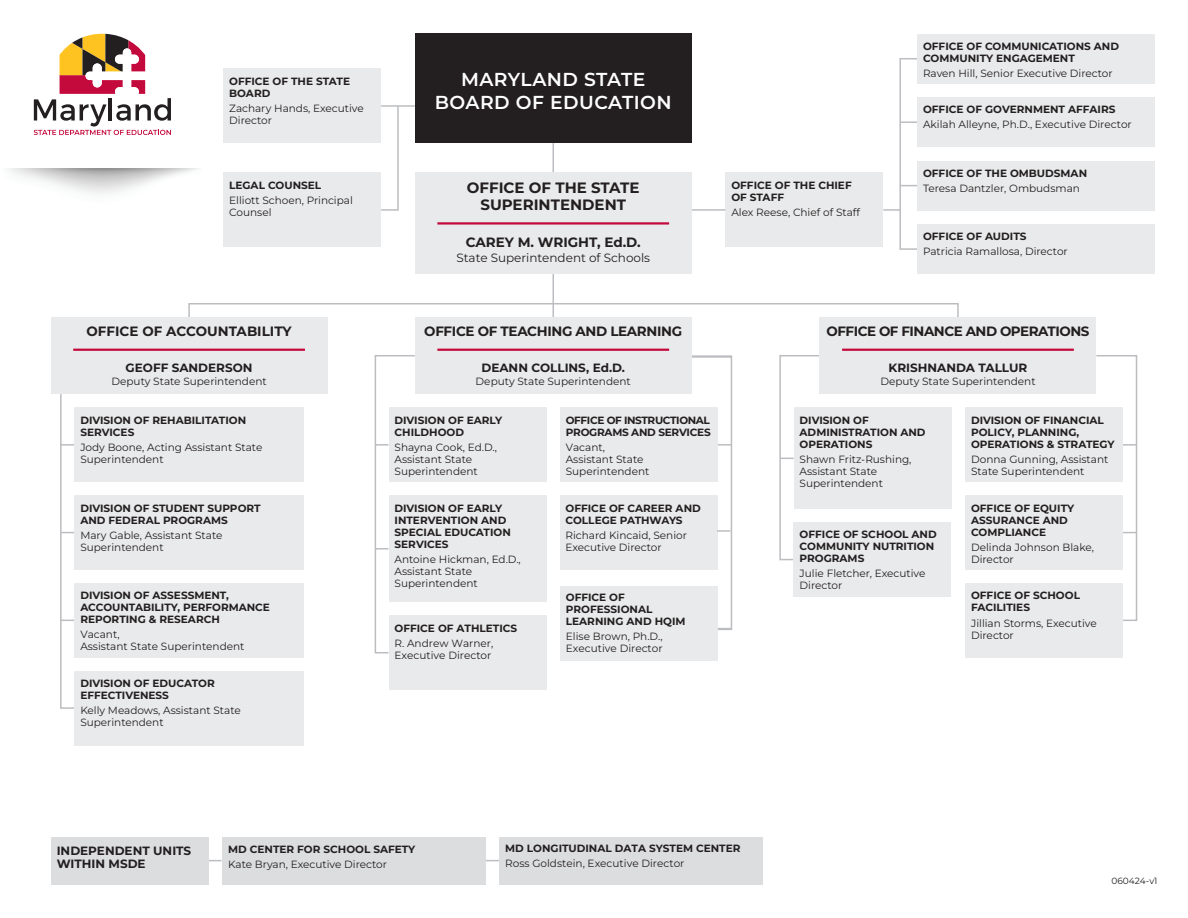
<style>
.page{position:relative;width:1188px;height:918px;background:#fff}
.page>*{position:absolute;margin:0;border:0;box-sizing:border-box;transform-origin:0 0}
.t1{font:600 18.75px/22.5px "Montserrat";letter-spacing:.025em;color:#fff;text-align:center}
.t2{font:700 15px/16.5px "Montserrat";color:#231f20;text-align:center}
.t3{font:700 13.5px "Montserrat";letter-spacing:-.025em;color:#231f20}
.t4{font:700 13.5px "Montserrat";color:#231f20}
.t5{font:700 12px/13.5px "Montserrat";color:#231f20}
.t6{font:12px "Montserrat";color:#231f20}
.t7{font:10.5px/12px "Montserrat";color:#231f20}
.t8{font:700 10.5px/12px "Montserrat";color:#231f20}
.t9{font:10.5px/12px "Montserrat";color:#231f20}
.t10{font:700 10.5px/12px "Montserrat";color:#231f20}
.t11{font:700 10.5px/12px "Montserrat";letter-spacing:-.035em;color:#231f20}
.t12{font:9px "Montserrat";color:#231f20}
.s1{font-weight:700}
.s2{font-style:inherit}
</style>
<div class="page">
<div style="left:560px;top:495px;width:158px;height:75px;background:#e9eaeb"></div>
<div style="left:725px;top:173px;width:158px;height:74px;background:#e9eaeb"></div>
<div style="left:223px;top:173px;width:158px;height:74px;background:#e9eaeb"></div>
<div style="left:223px;top:69px;width:158px;height:74px;background:#e9eaeb"></div>
<svg style="left:34px;top:34px;width:137px;height:101px"></svg>
<svg style="left:380px;top:107px;width:19px;height:104px"></svg>
<hr style="left:381px;top:105px;width:34px;height:2px;background:#bcbdc0">
<hr style="left:553px;top:143px;width:1px;height:30px;background:#bcbdc0">
<div style="left:415px;top:34px;width:277px;height:109px;background:#231f20"></div>
<hr style="left:692px;top:209px;width:33px;height:2px;background:#bcbdc0">
<hr style="left:553px;top:274px;width:1px;height:59px;background:#bcbdc0">
<div style="left:415px;top:173px;width:277px;height:101px;background:#e9eaeb"></div>
<svg style="left:883px;top:209px;width:16px;height:2px"></svg>
<div style="left:899px;top:58px;width:19px;height:192px;border:2px solid #bcbdc0"></div>
<svg style="left:900px;top:121px;width:17px;height:2px"></svg>
<svg style="left:900px;top:185px;width:17px;height:1px"></svg>
<hr style="left:437px;top:222px;width:232px;height:3px;background:#c40a3c">
<div style="left:965px;top:495px;width:158px;height:75px;background:#e9eaeb"></div>
<div style="left:965px;top:408px;width:158px;height:74px;background:#e9eaeb"></div>
<div style="left:794px;top:408px;width:158px;height:101px;background:#e9eaeb"></div>
<div style="left:74px;top:495px;width:230px;height:75px;background:#e9eaeb"></div>
<div style="left:74px;top:671px;width:230px;height:74px;background:#e9eaeb"></div>
<div style="left:74px;top:583px;width:230px;height:74px;background:#e9eaeb"></div>
<svg style="left:60px;top:394px;width:16px;height:315px"></svg>
<div style="left:74px;top:408px;width:230px;height:74px;background:#e9eaeb"></div>
<div style="left:560px;top:408px;width:158px;height:74px;background:#e9eaeb"></div>
<div style="left:560px;top:586px;width:158px;height:74px;background:#e9eaeb"></div>
<div style="left:389px;top:495px;width:158px;height:107px;background:#e9eaeb"></div>
<div style="left:389px;top:408px;width:158px;height:74px;background:#e9eaeb"></div>
<div style="left:917px;top:224px;width:237px;height:50px;background:#e9eaeb"></div>
<div style="left:917px;top:161px;width:237px;height:50px;background:#e9eaeb"></div>
<div style="left:917px;top:97px;width:237px;height:50px;background:#e9eaeb"></div>
<div style="left:917px;top:34px;width:237px;height:50px;background:#e9eaeb"></div>
<svg style="left:209px;top:860px;width:13px;height:1px"></svg>
<svg style="left:485px;top:860px;width:14px;height:1px"></svg>
<div style="left:222px;top:837px;width:263px;height:47px;background:#dcdddf"></div>
<div style="left:51px;top:837px;width:158px;height:47px;background:#dcdddf"></div>
<div style="left:499px;top:837px;width:263px;height:47px;background:#dcdddf"></div>
<svg style="left:779px;top:354px;width:42px;height:207px"></svg>
<div style="left:188px;top:303px;width:771px;height:31px;border:2px solid #bcbdc0"></div>
<svg style="left:374px;top:355px;width:42px;height:299px"></svg>
<div style="left:415px;top:317px;width:277px;height:77px;background:#e9eaeb"></div>
<div style="left:51px;top:317px;width:276px;height:77px;background:#e9eaeb"></div>
<svg style="left:1095px;top:355px;width:43px;height:266px"></svg>
<div style="left:820px;top:317px;width:276px;height:77px;background:#e9eaeb"></div>
<hr style="left:437px;top:349px;width:232px;height:2px;background:#c40a3c">
<hr style="left:73px;top:349px;width:232px;height:2px;background:#c40a3c">
<hr style="left:842px;top:349px;width:232px;height:2px;background:#c40a3c">
<div style="left:389px;top:616px;width:158px;height:74px;background:#e9eaeb"></div>
<div style="left:793px;top:522px;width:158px;height:75px;background:#e9eaeb"></div>
<div style="left:965px;top:583px;width:158px;height:74px;background:#e9eaeb"></div>
<svg style="left:690px;top:355px;width:43px;height:275px"></svg>
<h3 class="t8" style="left:229px;top:75px;width:122px">OFFICE OF THE STATE<br>BOARD</h3>
<p class="t7" style="left:229px;top:102px;width:136px">Zachary Hands, Executive<br>Director</p>
<h3 class="t8" style="left:229px;top:179px;width:94px">LEGAL COUNSEL</h3>
<p class="t7" style="left:229px;top:194px;width:125px">Elliott Schoen, Principal<br>Counsel</p>
<h1 class="t1" style="left:435px;top:68px;width:238px">MARYLAND STATE<br>BOARD OF EDUCATION</h1>
<h2 class="t2" style="left:467px;top:179px;width:174px">OFFICE OF THE STATE<br>SUPERINTENDENT</h2>
<p class="t4" style="left:466px;top:232px;width:176px">CAREY M. WRIGHT, Ed.D.</p>
<p class="t6" style="left:456px;top:249px;width:195px">State Superintendent of Schools</p>
<h3 class="t8" style="left:731px;top:179px;width:122px">OFFICE OF THE CHIEF<br>OF STAFF</h3>
<p class="t7" style="left:731px;top:206px;width:130px">Alex Reese, Chief of Staff</p>
<h4 class="t8" style="left:923px;top:40px;width:198px">OFFICE OF COMMUNICATIONS AND<br>COMMUNITY ENGAGEMENT</h4>
<p class="t7" style="left:923px;top:67px;width:191px">Raven Hill, Senior Executive Director</p>
<p class="t7" style="left:923px;top:102px;width:210px;line-height:15.1px"><span class="s1">OFFICE OF GOVERNMENT AFFAIRS<br></span>Akilah Alleyne, Ph.D., Executive Director</p>
<h4 class="t8" style="left:923px;top:167px;width:166px">OFFICE OF THE OMBUDSMAN</h4>
<p class="t7" style="left:923px;top:182px;width:158px">Teresa Dantzler, Ombudsman</p>
<h4 class="t8" style="left:923px;top:230px;width:105px">OFFICE OF AUDITS</h4>
<p class="t7" style="left:923px;top:245px;width:146px">Patricia Ramallosa, Director</p>
<h3 class="t4" style="left:87px;top:322px;width:207px">OFFICE OF ACCOUNTABILITY</h3>
<p class="t5" style="left:126px;top:360px;width:128px">GEOFF SANDERSON</p>
<p class="t7" style="left:111px;top:375px;width:157px">Deputy State Superintendent</p>
<h4 class="t8" style="left:80px;top:414px;width:167px">DIVISION OF REHABILITATION<br>SERVICES</h4>
<p class="t7" style="left:80px;top:441px;width:184px">Jody Boone, Acting Assistant State<br>Superintendent</p>
<h4 class="t8" style="left:80px;top:501px;width:182px">DIVISION OF STUDENT SUPPORT<br>AND FEDERAL PROGRAMS</h4>
<p class="t7" style="left:80px;top:529px;width:144px">Mary Gable, Assistant State<br>Superintendent</p>
<h4 class="t8" style="left:80px;top:589px;width:191px">DIVISION OF ASSESSMENT,<br>ACCOUNTABILITY, PERFORMANCE<br>REPORTING &amp; RESEARCH</h4>
<p class="t9" style="left:80px;top:628px;width:166px">Vacant,<br>Assistant State Superintendent</p>
<h4 class="t8" style="left:80px;top:677px;width:136px">DIVISION OF EDUCATOR<br>EFFECTIVENESS</h4>
<p class="t7" style="left:80px;top:704px;width:162px">Kelly Meadows, Assistant State<br>Superintendent</p>
<h3 class="t3" style="left:424px;top:322px;width:259px">OFFICE OF TEACHING AND LEARNING</h3>
<p class="t5" style="left:482px;top:360px;width:145px">DEANN COLLINS, Ed.D.</p>
<p class="t7" style="left:476px;top:375px;width:157px">Deputy State Superintendent</p>
<h4 class="t8" style="left:395px;top:414px;width:109px">DIVISION OF EARLY<br>CHILDHOOD</h4>
<p class="t7" style="left:395px;top:441px;width:104px">Shayna Cook, Ed.D.,<br>Assistant State<br>Superintendent</p>
<h4 class="t8" style="left:395px;top:501px;width:118px">DIVISION OF EARLY<br>INTERVENTION AND<br>SPECIAL EDUCATION<br>SERVICES</h4>
<p class="t7" style="left:395px;top:553px;width:128px">Antoine Hickman, Ed.D.,<br>Assistant State<br>Superintendent</p>
<h4 class="t10" style="left:395px;top:622px;width:124px">OFFICE OF ATHLETICS</h4>
<p class="t9" style="left:395px;top:637px;width:100px">R. Andrew Warner,<br>Executive Director</p>
<h4 class="t11" style="left:566px;top:414px;width:146px">OFFICE OF INSTRUCTIONAL<br>PROGRAMS AND SERVICES</h4>
<p class="t9" style="left:566px;top:441px;width:85px">Vacant,<br>Assistant State<br>Superintendent</p>
<h4 class="t8" style="left:566px;top:501px;width:137px">OFFICE OF CAREER AND<br>COLLEGE PATHWAYS</h4>
<p class="t7" style="left:566px;top:529px;width:123px">Richard Kincaid, Senior<br>Executive Director</p>
<h4 class="t10" style="left:566px;top:591px;width:121px"><span class="s2">OFFICE OF<br></span>PROFESSIONAL<br>LEARNING AND HQIM</h4>
<p class="t9" style="left:566px;top:630px;width:98px">Elise Brown, Ph.D.,<br>Executive Director</p>
<h3 class="t3" style="left:827px;top:322px;width:264px">OFFICE OF FINANCE AND OPERATIONS</h3>
<p class="t5" style="left:889px;top:360px;width:140px">KRISHNANDA TALLUR</p>
<p class="t7" style="left:880px;top:375px;width:157px">Deputy State Superintendent</p>
<h4 class="t8" style="left:800px;top:414px;width:128px">DIVISION OF<br>ADMINISTRATION AND<br>OPERATIONS</h4>
<p class="t7" style="left:800px;top:453px;width:113px">Shawn Fritz-Rushing,<br>Assistant State<br>Superintendent</p>
<h4 class="t8" style="left:971px;top:414px;width:145px">DIVISION OF FINANCIAL<br>POLICY, PLANNING,<br>OPERATIONS &amp; STRATEGY</h4>
<p class="t7" style="left:971px;top:453px;width:139px">Donna Gunning, Assistant<br>State Superintendent</p>
<h4 class="t8" style="left:971px;top:501px;width:105px">OFFICE OF EQUITY<br>ASSURANCE AND<br>COMPLIANCE</h4>
<p class="t7" style="left:971px;top:541px;width:125px">Delinda Johnson Blake,<br>Director</p>
<h4 class="t8" style="left:971px;top:589px;width:110px">OFFICE OF SCHOOL<br>FACILITIES</h4>
<p class="t7" style="left:971px;top:616px;width:127px">Jillian Storms, Executive<br>Director</p>
<h4 class="t8" style="left:800px;top:528px;width:139px">OFFICE OF SCHOOL AND<br>COMMUNITY NUTRITION<br>PROGRAMS</h4>
<p class="t7" style="left:800px;top:567px;width:127px">Julie Fletcher, Executive<br>Director</p>
<p class="t5" style="left:57px;top:843px;width:136px">INDEPENDENT UNITS<br>WITHIN MSDE</p>
<p class="t7" style="left:228px;top:842px;width:189px;line-height:15.1px"><span class="s1">MD CENTER FOR SCHOOL SAFETY<br></span>Kate Bryan, Executive Director</p>
<p class="t7" style="left:505px;top:840px;width:237px;line-height:15.1px"><span class="s1">MD LONGITUDINAL DATA SYSTEM CENTER<br></span>Ross Goldstein, Executive Director</p>
<p class="t12" style="left:1112px;top:875px;width:47px">060424-v1</p>
</div>
